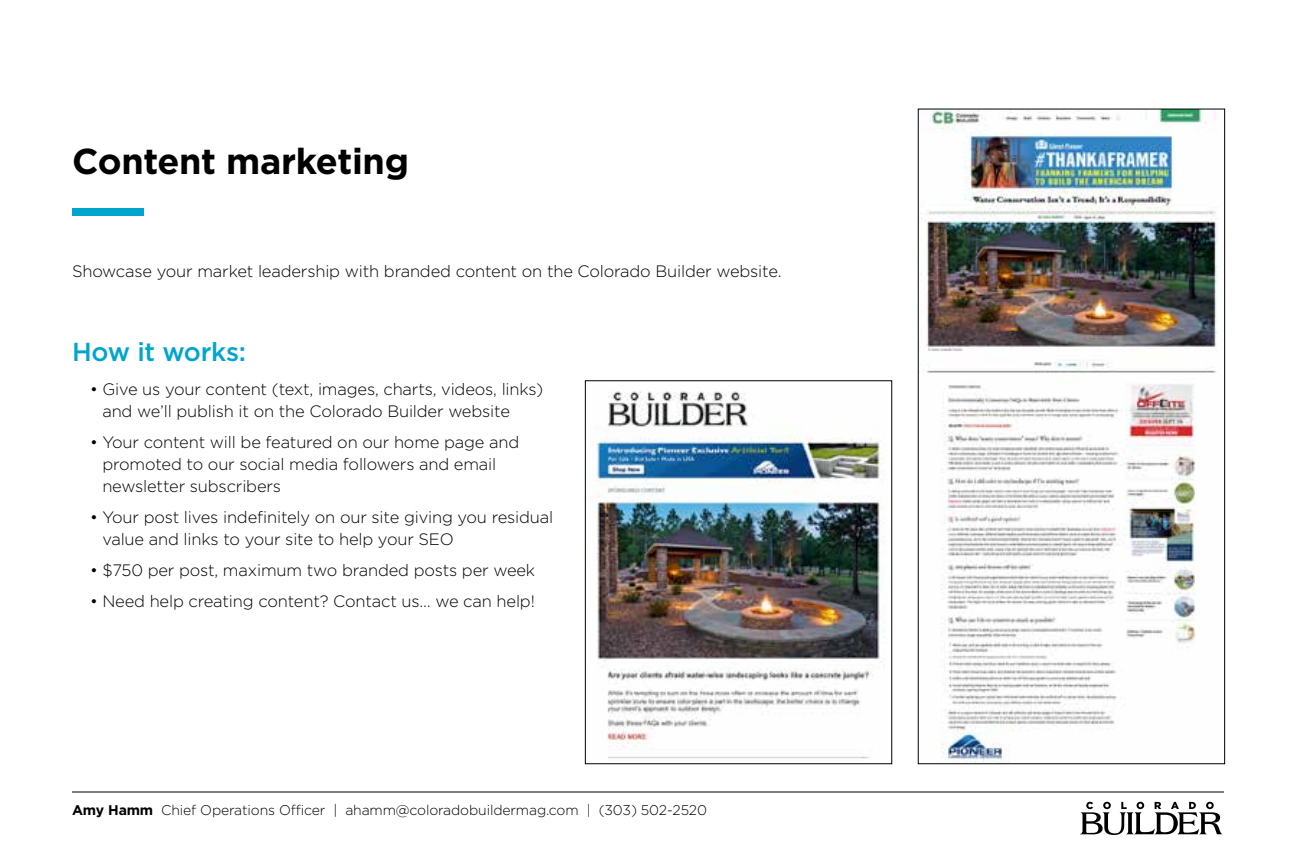
<style>
.page{position:relative;width:1296px;height:864px;background:#fff}
.page>*{position:absolute;margin:0;border:0;box-sizing:border-box;transform-origin:0 0}
.t1{font:700 36px "Gotham";letter-spacing:-.01em;color:#000}
.t2{font:500 26px "Gotham";letter-spacing:-.01em;color:#00a5ce}
.t3{font:300 16.4px/22px "Gotham";letter-spacing:-.01em;color:#000}
.t4{font:300 14px "Gotham";letter-spacing:-.01em;color:#000}
.s1{font-weight:700}
</style>
<div class="page">
<svg style="left:1080px;top:802px;width:142px;height:33px"></svg>
<hr style="left:72px;top:792px;width:1152px;height:1px;background:#000">
<div style="left:72px;top:208px;width:72px;height:8px;background:#00a5ce"></div>
<img style="left:920px;top:111px;width:298px;height:651px">
<img style="left:594px;top:391px;width:291px;height:368px">
<h1 class="t1" style="left:72px;top:140px;width:339px">Content marketing</h1>
<p class="t3" style="left:72px;top:260px;width:711px">Showcase your market leadership with branded content on the Colorado Builder website.</p>
<h2 class="t2" style="left:72px;top:337px;width:176px">How it works:</h2>
<p class="t3" style="left:102px;top:378px;width:443px;text-indent:-12px">• Give us your content (text, images, charts, videos, links) and we’ll publish it on the Colorado Builder website</p>
<p class="t3" style="left:102px;top:431px;width:418px;text-indent:-12px">• Your content will be featured on our home page and promoted to our social media followers and email newsletter subscribers</p>
<p class="t3" style="left:102px;top:506px;width:452px;text-indent:-12px">• Your post lives indefinitely on our site giving you residual value and links to your site to help your SEO</p>
<p class="t3" style="left:90px;top:559px;width:447px">• $750 per post, maximum two branded posts per week</p>
<p class="t3" style="left:90px;top:590px;width:446px">• Need help creating content? Contact us… we can help!</p>
<p class="t4" style="left:72px;top:803px;width:637px"><span class="s1">Amy Hamm</span> Chief Operations Officer | ahamm@coloradobuildermag.com | (303) 502-2520</p>
</div>
